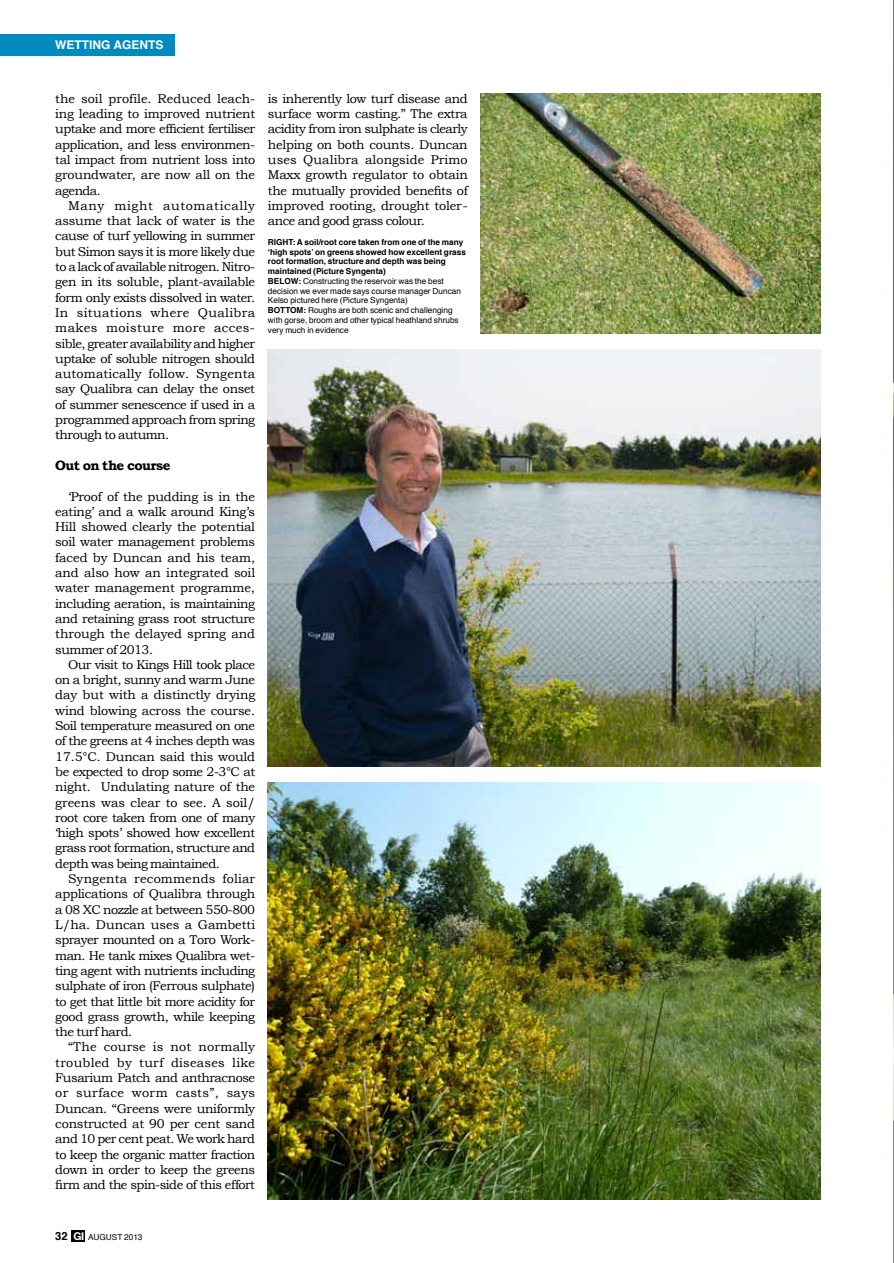
<style>
.page{position:relative;width:894px;height:1263px;background:#fff}
.page>*{position:absolute;margin:0;border:0;box-sizing:border-box;transform-origin:0 0}
.t1{font:700 13.5px "Bookman Old Style";letter-spacing:-.04em;color:#000}
.t2{font:12.75px/15.3px "Bookman Old Style";letter-spacing:-.035em;color:#000;text-align:justify}
.t3{font:12.75px "Bookman Old Style";letter-spacing:-.005em;color:#000}
.t4{font:12.75px "Bookman Old Style";letter-spacing:-.015em;color:#000}
.t5{font:12.75px "Bookman Old Style";letter-spacing:-.01em;color:#000}
.t6{font:12.75px "Bookman Old Style";letter-spacing:.03em;color:#000}
.t7{font:12.75px "Bookman Old Style";letter-spacing:.015em;color:#000}
.t8{font:12.75px "Bookman Old Style";color:#000}
.t9{font:12.75px "Bookman Old Style";letter-spacing:.01em;color:#000}
.t10{font:12.75px "Bookman Old Style";letter-spacing:.02em;color:#000}
.t11{font:12.75px "Bookman Old Style";letter-spacing:.025em;color:#000}
.t12{font:12.75px "Bookman Old Style";letter-spacing:.05em;color:#000}
.t13{font:700 12px "Helvetica";color:#fff}
.t14{font:700 8.25px/9.8px "Helvetica";color:#000}
.t15{font:8.25px/9.8px "Helvetica";color:#000}
.s1{font-weight:400}
.s2{font-weight:700}
.s3{font-weight:700;font-size:11.25px}
.s4{font-family:"Helvetica Neue";font-weight:700;font-size:10.8px;color:#fff}
</style>
<div class="page">
<div style="left:71px;top:1230px;width:14px;height:11px;background:#000"></div>
<div style="left:0;top:34px;width:174px;height:21px;background:#008bbf"></div>
<img style="left:268px;top:350px;width:553px;height:417px">
<img style="left:480px;top:94px;width:341px;height:239px">
<img style="left:268px;top:782px;width:553px;height:417px">
<img style="left:893px;top:0;width:1px;height:1263px">
<svg style="left:893px;top:994px;width:1px;height:127px"></svg>
<p class="t13" style="left:55px;top:35px;width:20px">WETT</p>
<p class="t13" style="left:89px;top:35px;width:51px">ING AGENT</p>
<p class="t13" style="left:155px;top:35px;width:10px">S</p>
<p class="t8" style="left:55px;top:91px;width:201px">the soil profile. Reduced leach-</p>
<p class="t4" style="left:55px;top:106px;width:201px">ing leading to improved nutrient</p>
<p class="t2" style="left:55px;top:121px;width:201px">uptake and more efficient fertiliser</p>
<p class="t2" style="left:55px;top:137px;width:201px">application, and less environmen-</p>
<p class="t2" style="left:55px;top:152px;width:201px">tal impact from nutrient loss into</p>
<p class="t4" style="left:55px;top:168px;width:201px">groundwater, are now all on the</p>
<p class="t2" style="left:55px;top:182px;width:47px">agenda.</p>
<p class="t12" style="left:68px;top:198px;width:189px">Many might automatically</p>
<p class="t2" style="left:55px;top:213px;width:201px">assume that lack of water is the</p>
<p class="t2" style="left:55px;top:228px;width:201px">cause of turf yellowing in summer</p>
<p class="t2" style="left:55px;top:244px;width:201px">but Simon says it is more likely due</p>
<p class="t2" style="left:55px;top:259px;width:201px">to a lack of available nitrogen. Nitro-</p>
<p class="t2" style="left:55px;top:274px;width:201px">gen in its soluble, plant-available</p>
<p class="t2" style="left:55px;top:290px;width:201px">form only exists dissolved in water.</p>
<p class="t6" style="left:55px;top:305px;width:201px">In situations where Qualibra</p>
<p class="t6" style="left:55px;top:321px;width:201px">makes moisture more acces-</p>
<p class="t2" style="left:55px;top:335px;width:201px">sible, greater availability and higher</p>
<p class="t2" style="left:55px;top:351px;width:201px">uptake of soluble nitrogen should</p>
<p class="t9" style="left:55px;top:366px;width:201px">automatically follow. Syngenta</p>
<p class="t2" style="left:55px;top:381px;width:201px">say Qualibra can delay the onset</p>
<p class="t2" style="left:55px;top:397px;width:201px">of summer senescence if used in a</p>
<p class="t2" style="left:55px;top:412px;width:201px">programmed approach from spring</p>
<p class="t2" style="left:55px;top:427px;width:115px">through to autumn.</p>
<p class="t1" style="left:55px;top:457px;width:117px">Out on the course</p>
<p class="t5" style="left:68px;top:489px;width:189px">‘Proof of the pudding is in the</p>
<p class="t2" style="left:55px;top:504px;width:201px">eating’ and a walk around King’s</p>
<p class="t4" style="left:55px;top:519px;width:201px">Hill showed clearly the potential</p>
<p class="t2" style="left:55px;top:534px;width:201px">soil water management problems</p>
<p class="t3" style="left:55px;top:550px;width:201px">faced by Duncan and his team,</p>
<p class="t3" style="left:55px;top:565px;width:201px">and also how an integrated soil</p>
<p class="t3" style="left:55px;top:581px;width:201px">water management programme,</p>
<p class="t2" style="left:55px;top:596px;width:201px">including aeration, is maintaining</p>
<p class="t2" style="left:55px;top:611px;width:201px">and retaining grass root structure</p>
<p class="t3" style="left:55px;top:627px;width:201px">through the delayed spring and</p>
<p class="t2" style="left:55px;top:641px;width:99px">summer of 2013.</p>
<p class="t2" style="left:68px;top:657px;width:189px">Our visit to Kings Hill took place</p>
<p class="t2" style="left:55px;top:672px;width:201px">on a bright, sunny and warm June</p>
<p class="t3" style="left:55px;top:688px;width:201px">day but with a distinctly drying</p>
<p class="t4" style="left:55px;top:703px;width:201px">wind blowing across the course.</p>
<p class="t2" style="left:55px;top:718px;width:201px">Soil temperature measured on one</p>
<p class="t2" style="left:55px;top:733px;width:201px">of the greens at 4 inches depth was</p>
<p class="t5" style="left:55px;top:749px;width:201px">17.5°C. Duncan said this would</p>
<p class="t2" style="left:55px;top:764px;width:201px">be expected to drop some 2-3°C at</p>
<p class="t4" style="left:55px;top:780px;width:201px">night. Undulating nature of the</p>
<p class="t3" style="left:55px;top:795px;width:201px">greens was clear to see. A soil/</p>
<p class="t2" style="left:55px;top:810px;width:201px">root core taken from one of many</p>
<p class="t2" style="left:55px;top:825px;width:201px">‘high spots’ showed how excellent</p>
<p class="t2" style="left:55px;top:840px;width:201px">grass root formation, structure and</p>
<p class="t2" style="left:55px;top:856px;width:166px">depth was being maintained.</p>
<p class="t7" style="left:68px;top:871px;width:189px">Syngenta recommends foliar</p>
<p class="t2" style="left:55px;top:886px;width:201px">applications of Qualibra through</p>
<p class="t2" style="left:55px;top:902px;width:201px">a 08 XC nozzle at between 550-800</p>
<p class="t3" style="left:55px;top:917px;width:201px">L/ha. Duncan uses a Gambetti</p>
<p class="t2" style="left:55px;top:932px;width:201px">sprayer mounted on a Toro Work-</p>
<p class="t2" style="left:55px;top:947px;width:201px">man. He tank mixes Qualibra wet-</p>
<p class="t2" style="left:55px;top:963px;width:201px">ting agent with nutrients including</p>
<p class="t2" style="left:55px;top:978px;width:201px">sulphate of iron (Ferrous sulphate)</p>
<p class="t2" style="left:55px;top:993px;width:201px">to get that little bit more acidity for</p>
<p class="t2" style="left:55px;top:1009px;width:201px">good grass growth, while keeping</p>
<p class="t2" style="left:55px;top:1024px;width:78px">the turf hard.</p>
<p class="t7" style="left:68px;top:1040px;width:189px">“The course is not normally</p>
<p class="t10" style="left:55px;top:1055px;width:201px">troubled by turf diseases like</p>
<p class="t2" style="left:55px;top:1070px;width:201px">Fusarium Patch and anthracnose</p>
<p class="t11" style="left:55px;top:1086px;width:201px">or surface worm casts”, says</p>
<p class="t2" style="left:55px;top:1100px;width:201px">Duncan. “Greens were uniformly</p>
<p class="t4" style="left:55px;top:1116px;width:201px">constructed at 90 per cent sand</p>
<p class="t2" style="left:55px;top:1131px;width:201px">and 10 per cent peat. We work hard</p>
<p class="t2" style="left:55px;top:1146px;width:201px">to keep the organic matter fraction</p>
<p class="t2" style="left:55px;top:1162px;width:201px">down in order to keep the greens</p>
<p class="t2" style="left:55px;top:1177px;width:201px">firm and the spin-side of this effort</p>
<p class="t2" style="left:268px;top:91px;width:201px">is inherently low turf disease and surface worm casting.” The extra acidity from iron sulphate is clearly helping on both counts. Duncan uses Qualibra alongside Primo Maxx growth regulator to obtain the mutually provided benefits of improved rooting, drought toler&shy;ance and good grass colour.</p>
<p class="t14" style="left:268px;top:237px;width:200px">RIGHT: A soil/root core taken from one of the many ‘high spots’ on greens showed how excellent grass root formation, structure and depth was being maintained (Picture Syngenta)<br>BELOW: <span class="s1">Constructing the reservoir was the best decision we ever made says course manager Duncan Kelso pictured here (Picture Syngenta)<br></span>BOTTO</p>
<p class="t15" style="left:268px;top:305px;width:192px;text-indent:29px"><span class="s2">M:</span> Roughs are both scenic and challenging with gorse, broom and other typical heathland shrubs very much in evidence</p>
<p class="t15" style="left:55px;top:1232px;width:89px"><span class="s3">32</span> <span class="s4">GI</span> AUGUST 2013</p>
</div>
